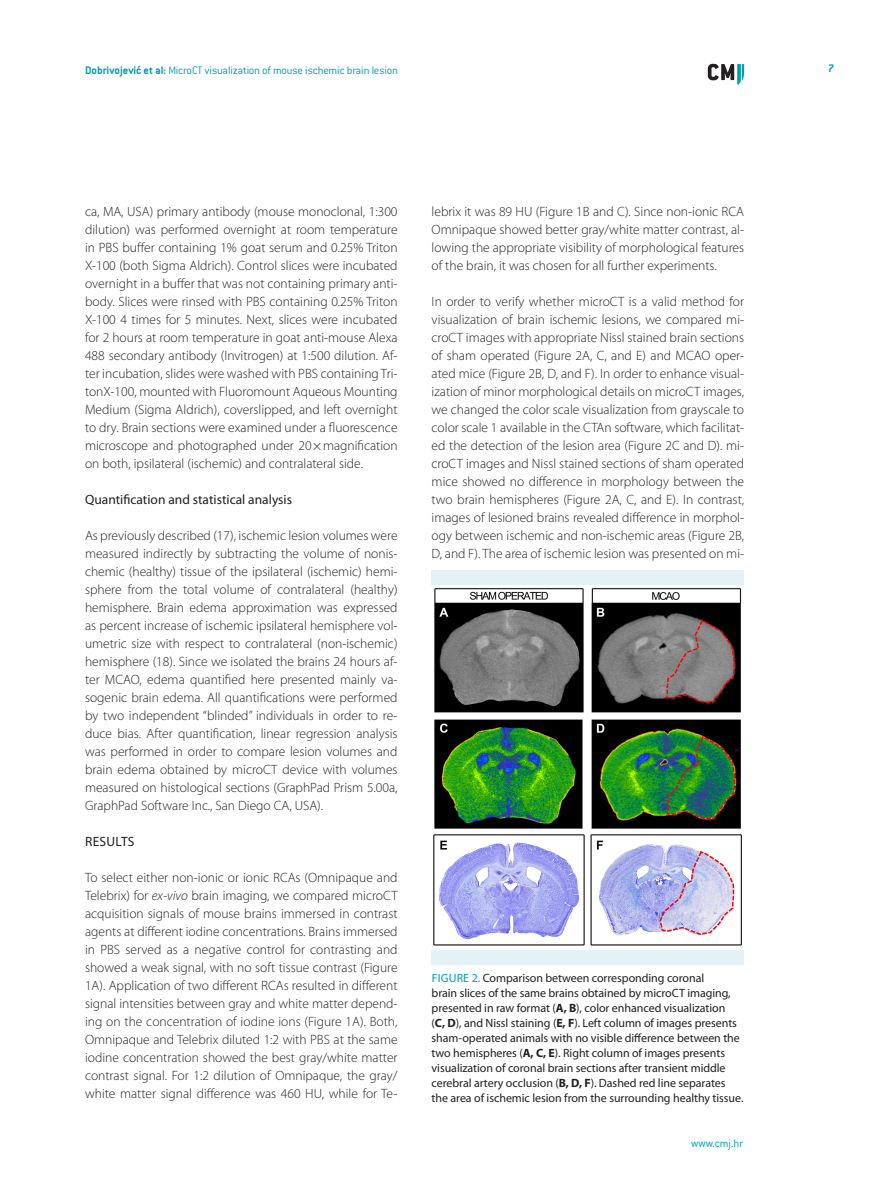
<style>
.page{position:relative;width:893px;height:1191px;background:#fff}
.page>*{position:absolute;margin:0;border:0;box-sizing:border-box;transform-origin:0 0}
.t1{font:300 13.5px/18px "Myriad Pro";color:#231f20;text-align:justify}
.t2{font:13.5px "Myriad Pro";color:#231f20}
.t3{font:12px/15px "Myriad Pro";letter-spacing:-.005em;color:#231f20}
.t4{font:300 12px "ITC Conduit LTCE";letter-spacing:-.01em;color:#009fb4}
.t5{font:700 12px "ITC Conduit LTCE";color:#009fb4}
.s1{font-weight:700}
.s2{font-style:italic}
.s3{color:#009fb4}
</style>
<div class="page">
<svg style="left:708px;top:64px;width:36px;height:21px"></svg>
<img style="left:433px;top:588px;width:309px;height:358px">
<div style="left:432px;top:570px;width:312px;height:15px;background:#e2f2f5"></div>
<div style="left:432px;top:949px;width:312px;height:15px;background:#e2f2f5"></div>
<p class="t4" style="left:85px;top:63px;width:315px"><span class="s1">Dobrivojević et al:</span> MicroCT visualization of mouse ischemic brain lesion</p>
<p class="t5" style="left:828px;top:61px;width:8px">7</p>
<p class="t1" style="left:85px;top:202px;width:314px">ca, MA, USA) primary antibody (mouse monoclonal, 1:300 dilution) was performed overnight at room temperature in PBS buffer containing 1% goat serum and 0.25% Triton X-100 (both Sigma Aldrich). Control slices were incubated overnight in a buffer that was not containing primary anti&shy;body. Slices were rinsed with PBS containing 0.25% Triton X-100 4 times for 5 minutes. Next, slices were incubated for 2 hours at room temperature in goat anti-mouse Alexa 488 secondary antibody (Invitrogen) at 1:500 dilution. Af&shy;ter incubation, slides were washed with PBS containing Tri&shy;tonX-100, mounted with Fluoromount Aqueous Mounting Medium (Sigma Aldrich), coverslipped, and left overnight to dry. Brain sections were examined under a fluorescence microscope and photographed under 20×magnification on both, ipsilateral (ischemic) and contralateral side.</p>
<p class="t2" style="left:85px;top:491px;width:209px">Quantification and statistical analysis</p>
<p class="t1" style="left:85px;top:526px;width:314px">As previously described (17), ischemic lesion volumes were measured indirectly by subtracting the volume of nonis&shy;chemic (healthy) tissue of the ipsilateral (ischemic) hemi&shy;sphere from the total volume of contralateral (healthy) hemisphere. Brain edema approximation was expressed as percent increase of ischemic ipsilateral hemisphere vol&shy;umetric size with respect to contralateral (non-ischemic) hemisphere (18). Since we isolated the brains 24 hours af&shy;ter MCAO, edema quantified here presented mainly va&shy;sogenic brain edema. All quantifications were performed by two independent “blinded” individuals in order to re&shy;duce bias. After quantification, linear regression analysis was performed in order to compare lesion volumes and brain edema obtained by microCT device with volumes measured on histological sections (GraphPad Prism 5.00a, GraphPad Software Inc., San Diego CA, USA).</p>
<p class="t2" style="left:85px;top:833px;width:50px">Res ults</p>
<p class="t1" style="left:85px;top:868px;width:314px">To select either non-ionic or ionic RCAs (Omnipaque and Telebrix) for <span class="s2">ex-vivo</span> brain imaging, we compared microCT acquisition signals of mouse brains immersed in contrast agents at different iodine concentrations. Brains immersed in PBS served as a negative control for contrasting and showed a weak signal, with no soft tissue contrast (Figure 1A). Application of two different RCAs resulted in different signal intensities between gray and white matter depend&shy;ing on the concentration of iodine ions (Figure 1A). Both, Omnipaque and Telebrix diluted 1:2 with PBS at the same iodine concentration showed the best gray/white matter contrast signal. For 1:2 dilution of Omnipaque, the gray/ white matter signal difference was 460 HU, while for Te-</p>
<p class="t1" style="left:432px;top:202px;width:314px">lebrix it was 89 HU (Figure 1B and C). Since non-ionic RCA Omnipaque showed better gray/white matter contrast, al&shy;lowing the appropriate visibility of morphological features of the brain, it was chosen for all further experiments.</p>
<p class="t1" style="left:432px;top:292px;width:314px">In order to verify whether microCT is a valid method for visualization of brain ischemic lesions, we compared mi&shy;croCT images with appropriate Nissl stained brain sections of sham operated (Figure 2A, C, and E) and MCAO oper&shy;ated mice (Figure 2B, D, and F). In order to enhance visual&shy;ization of minor morphological details on microCT images, we changed the color scale visualization from grayscale to color scale 1 available in the CTAn software, which facilitat&shy;ed the detection of the lesion area (Figure 2C and D). mi&shy;croCT images and Nissl stained sections of sham operated mice showed no difference in morphology between the two brain hemispheres (Figure 2A, C, and E). In contrast, images of lesioned brains revealed difference in morphol&shy;ogy between ischemic and non-ischemic areas (Figure 2B, D, and F). The area of ischemic lesion was presented on mi-</p>
<p class="t3" style="left:432px;top:970px;width:313px"><span class="s3">Fig ure 2.</span> Comparison between corresponding coronal<br>brain slices of the same brains obtained by microCT imaging, presented in raw format (<span class="s1">A, B</span>), color enhanced visualization<br>(<span class="s1">C, D</span>), and N issl staining (<span class="s1">E, F</span>). Left column of images presents sham-operated animals with no visible difference between the two hemispheres (<span class="s1">A, C, E</span>). Right column of images presents visualization of coronal brain sections after transient middle cerebral artery occlusion (<span class="s1">B, D, F</span>). Dashed red line separates the area of ischemic lesion from the surrounding healthy tissue.</p>
<p class="t4" style="left:691px;top:1136px;width:54px">www.cmj.hr</p>
</div>
